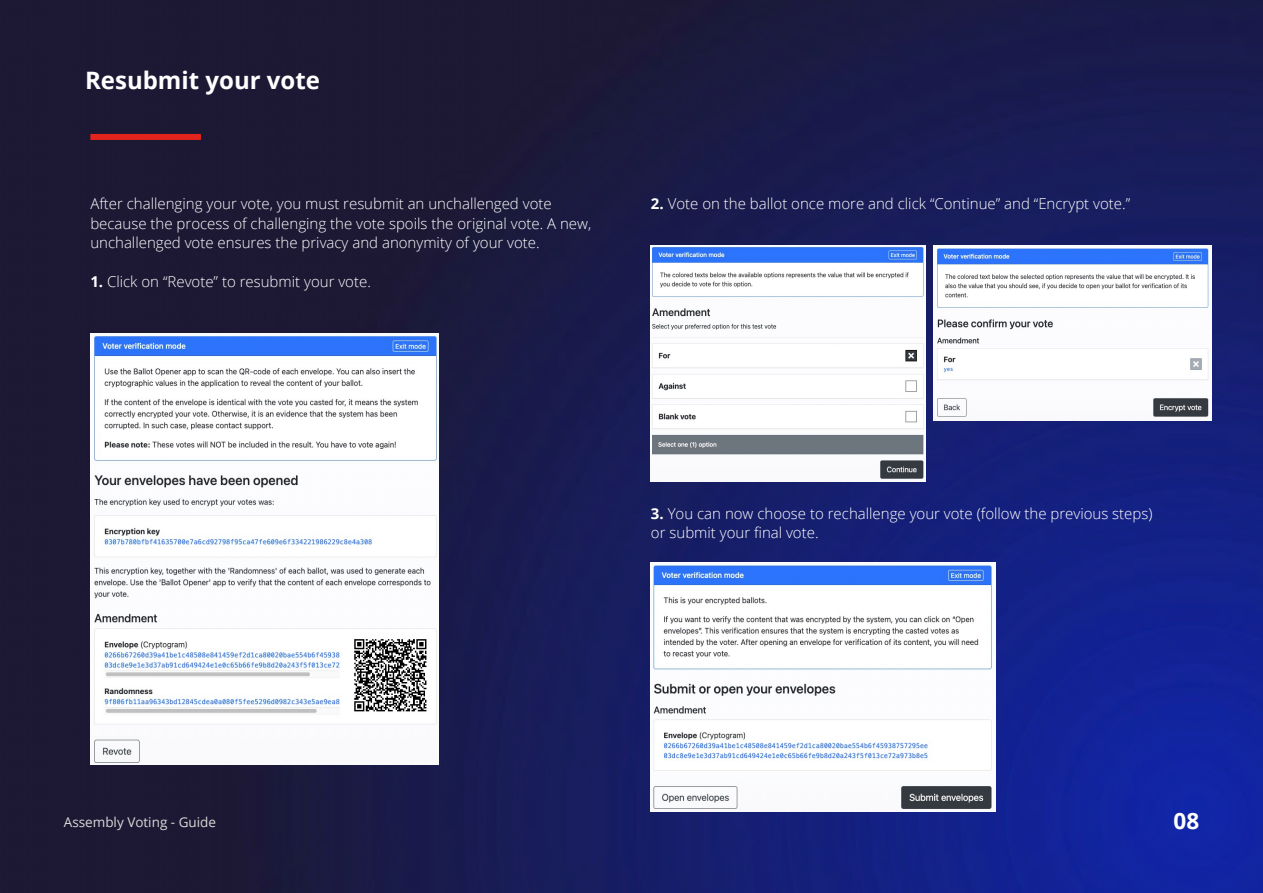
<style>
.page{position:relative;width:1263px;height:893px;background:#fff}
.page>*{position:absolute;margin:0;border:0;box-sizing:border-box;transform-origin:0 0}
.t1{font:700 24px "Open Sans";color:#fff}
.t2{font:700 22.5px "Open Sans";color:#fff}
.t3{font:300 15px/19.5px "Open Sans";color:#fff}
.t4{font:13.5px "Open Sans";color:#d8d9d6}
.s1{font-weight:700}
</style>
<div class="page">
<img style="left:0;top:0;width:1263px;height:893px">
<div style="left:90px;top:134px;width:111px;height:6px;background:#e2241d"></div>
<img style="left:90px;top:334px;width:348px;height:430px">
<img style="left:651px;top:245px;width:274px;height:237px">
<img style="left:933px;top:245px;width:278px;height:176px">
<img style="left:651px;top:562px;width:344px;height:250px">
<h1 class="t1" style="left:85px;top:63px;width:236px">Resubmit your vote</h1>
<p class="t3" style="left:90px;top:194px;width:502px">After challenging your vote, you must resubmit an unchallenged vote because the process of challenging the vote spoils the original vote. A new, unchallenged vote ensures the privacy and anonymity of your vote.</p>
<p class="t3" style="left:90px;top:272px;width:282px"><span class="s1">1.</span> Click on “Revote” to resubmit your vote.</p>
<p class="t3" style="left:651px;top:194px;width:481px"><span class="s1">2.</span> Vote on the ballot once more and click “Continue” and “Encrypt vote.”</p>
<p class="t3" style="left:651px;top:503px;width:503px"><span class="s1">3.</span> You can now choose to rechallenge your vote (follow the previous steps) or submit your final vote.</p>
<p class="t4" style="left:64px;top:813px;width:154px">Assembly Voting - Guide</p>
<h2 class="t2" style="left:1173px;top:805px;width:27px">08</h2>
</div>
